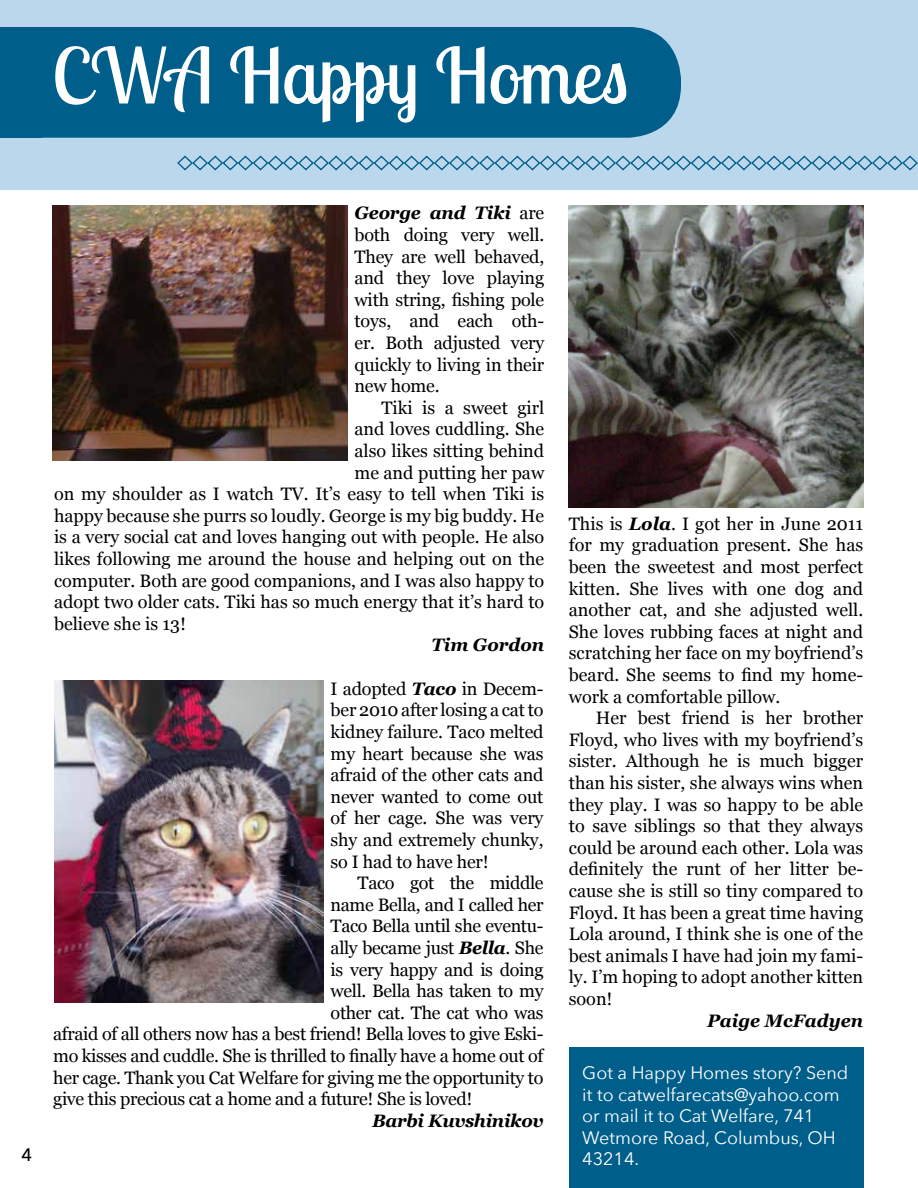
<style>
.page{position:relative;width:918px;height:1188px;background:#fff}
.page>*{position:absolute;margin:0;border:0;box-sizing:border-box;transform-origin:0 0}
.t1{font:76.5px "Lobster Two";color:#fff}
.t2{font:18px/21.6px "Georgia";color:#000;text-align:justify}
.t3{font:18px "Georgia";letter-spacing:-.02em;color:#000}
.t4{font:18px/21.6px "Avenir Next";color:#fff}
.t5{font:italic 700 18px "Georgia";color:#000}
.t6{font:italic 700 18px "Georgia";letter-spacing:-.02em;color:#000}
.t7{font:500 18px "Avenir Next";color:#000}
.s1{font-weight:700;font-style:italic}
</style>
<div class="page">
<img style="left:52px;top:205px;width:296px;height:255px">
<div style="left:0;top:0;width:918px;height:190px;background:#bbd7ec"></div>
<div style="left:42px;top:27px;width:639px;height:111px;background:#005e8a"></div>
<svg style="left:176px;top:155px;width:742px;height:16px;background:#92bcd6"></svg>
<div style="left:0;top:27px;width:42px;height:111px;background:#005e8a"></div>
<img style="left:568px;top:206px;width:296px;height:302px">
<img style="left:54px;top:681px;width:270px;height:321px">
<div style="left:569px;top:1048px;width:294px;height:140px;background:#005e8a"></div>
<hr style="left:917px;top:721px;width:1px;height:467px;background:#bbd7ec">
<h1 class="t1" style="left:52px;top:27px;width:578px">CWA Happy Homes</h1>
<p class="t2" style="left:355px;top:202px;width:191px"><span class="s1">George and Tiki</span> are both doing very well.<br>They are well behaved, and they love playing with string, fishing pole toys, and each oth&shy;er. Both adjusted very quickly to living in their new home.</p>
<p class="t2" style="left:382px;top:396px;width:164px">Tiki is a sweet girl</p>
<p class="t2" style="left:355px;top:418px;width:191px">and loves cuddling. She</p>
<p class="t2" style="left:355px;top:439px;width:191px">also likes sitting behind</p>
<p class="t2" style="left:355px;top:461px;width:191px">me and putting her paw</p>
<p class="t2" style="left:54px;top:482px;width:492px">on my shoulder as I watch TV. It’s easy to tell when Tiki is</p>
<p class="t2" style="left:54px;top:504px;width:492px">happy because she purrs so loudly. George is my big buddy. He</p>
<p class="t2" style="left:54px;top:526px;width:492px">is a very social cat and loves hanging out with people. He also</p>
<p class="t2" style="left:54px;top:547px;width:492px">likes following me around the house and helping out on the</p>
<p class="t2" style="left:54px;top:569px;width:492px">computer. Both are good companions, and I was also happy to</p>
<p class="t2" style="left:54px;top:590px;width:492px">adopt two older cats. Tiki has so much energy that it’s hard to</p>
<p class="t2" style="left:54px;top:612px;width:134px">believe she is 13!</p>
<p class="t5" style="left:431px;top:632px;width:114px">Tim Gordon</p>
<p class="t2" style="left:569px;top:512px;width:296px">This is <span class="s1">Lola</span>. I got her in June 2011 for my graduation present. She has been the sweetest and most perfect kitten. She lives with one dog and another cat, and she adjusted well.<br>She loves rubbing faces at night and scratching her face on my boyfriend’s beard. She seems to find my home&shy;work a comfortable pillow.</p>
<p class="t2" style="left:569px;top:707px;width:296px;text-indent:27px">Her best friend is her brother Floyd, who lives with my boyfriend’s sister. Although he is much bigger than his sister, she always wins when they play. I was so happy to be able to save siblings so that they always could be around each other. Lola was definitely the runt of her litter be&shy;cause she is still so tiny compared to Floyd. It has been a great time having Lola around, I think she is one of the best animals I have had join my fami&shy;ly. I’m hoping to adopt another kitten soon!</p>
<p class="t5" style="left:707px;top:1007px;width:158px">Paige McFadyen</p>
<p class="t2" style="left:331px;top:677px;width:214px">I adopted <span class="s1">Taco</span> in Decem&shy;ber 2010 after losing a cat to kidney failure. Taco melted my heart because she was afraid of the other cats and never wanted to come out of her cage. She was very shy and extremely chunky, so I had to have her!</p>
<p class="t3" style="left:358px;top:870px;width:187px">Taco got the middle</p>
<p class="t3" style="left:331px;top:891px;width:214px">name Bella, and I called her</p>
<p class="t3" style="left:331px;top:913px;width:214px">Taco Bella until she eventu-</p>
<p class="t3" style="left:331px;top:935px;width:214px">ally became just <span class="s1">Bella</span>. She</p>
<p class="t3" style="left:331px;top:956px;width:214px">is very happy and is doing</p>
<p class="t3" style="left:331px;top:978px;width:214px">well. Bella has taken to my</p>
<p class="t3" style="left:331px;top:999px;width:214px">other cat. The cat who was</p>
<p class="t3" style="left:53px;top:1021px;width:492px">afraid of all others now has a best friend! Bella loves to give Eski-</p>
<p class="t3" style="left:53px;top:1043px;width:492px">mo kisses and cuddle. She is thrilled to finally have a home out of</p>
<p class="t3" style="left:53px;top:1064px;width:492px">her cage. Thank you Cat Welfare for giving me the opportunity to</p>
<p class="t3" style="left:53px;top:1086px;width:421px">give this precious cat a home and a future! She is loved!</p>
<p class="t6" style="left:372px;top:1107px;width:173px">Barbi Kuvshinikov</p>
<p class="t4" style="left:582px;top:1062px;width:268px">Got a Happy Homes story? Send it to catwelfarecats@yahoo.com or mail it to Cat Welfare, 741<br>Wetmore Road, Columbus, OH</p>
<p class="t7" style="left:22px;top:1144px;width:12px">4</p>
<p class="t4" style="left:582px;top:1148px;width:58px">43214.</p>
</div>
